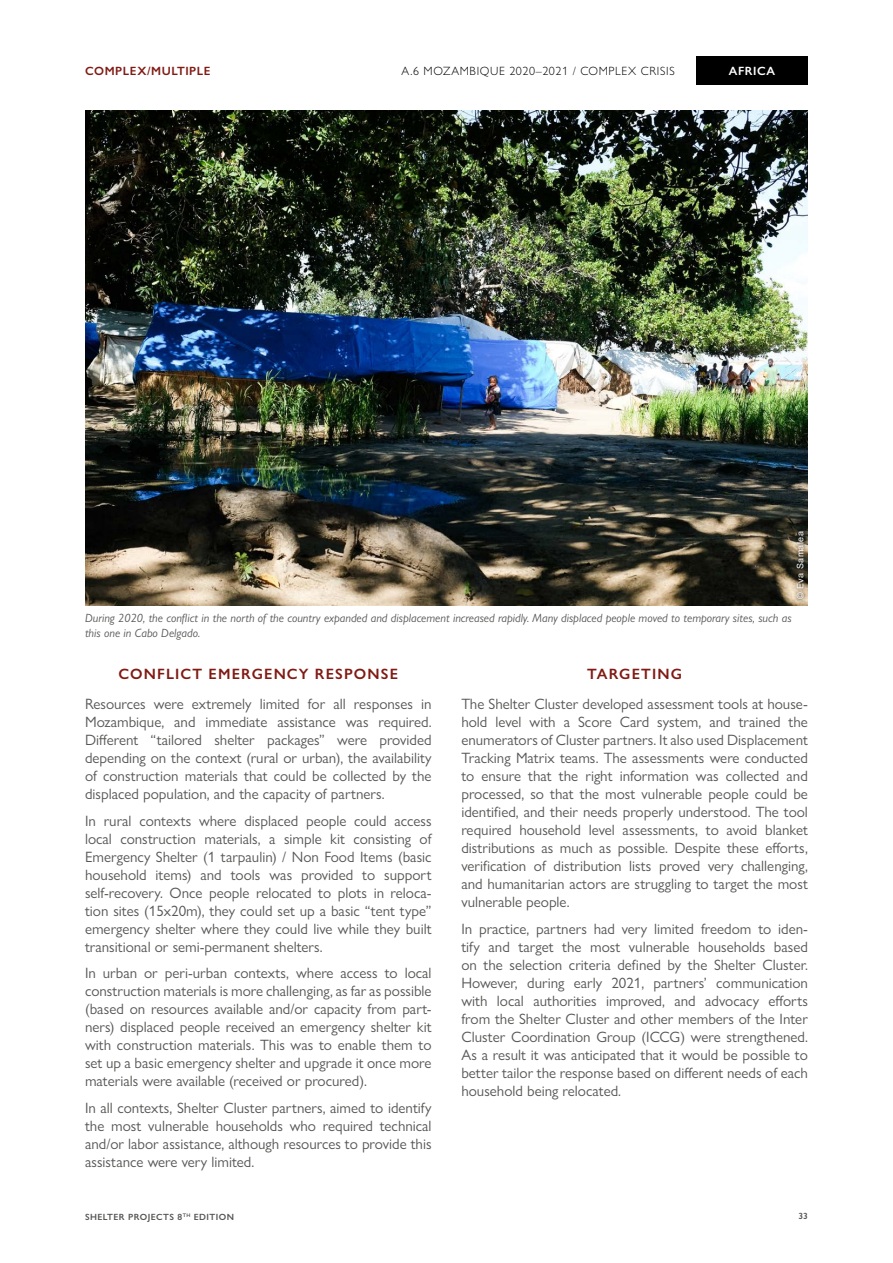
<style>
.page{position:relative;width:893px;height:1263px;background:#fff}
.page>*{position:absolute;margin:0;border:0;box-sizing:border-box;transform-origin:0 0}
.t1{font:15px/18px "Gill Sans Nova";color:#575756;text-align:justify}
.t2{font:600 15px "Gill Sans Nova";letter-spacing:.075em;color:#801a13}
.t3{font:italic 12px/14.4px "Gill Sans Nova";color:#575756}
.t4{font:300 12px "Gill Sans Nova";letter-spacing:.05em;color:#000}
.t5{font:600 12px "Gill Sans Nova";letter-spacing:.05em;color:#801a13}
.t6{font:600 12px "Gill Sans Nova";letter-spacing:.05em;color:#fff}
.t7{font:600 9px "Gill Sans Nova";letter-spacing:.05em;color:#575756}
.t8{font:9px "Arial";letter-spacing:.05em;color:#fff}
</style>
<div class="page">
<div style="left:696px;top:57px;width:112px;height:28px;background:#000"></div>
<img style="left:85px;top:111px;width:723px;height:495px">
<div style="left:793px;top:528px;width:14px;height:74px;background:#000;opacity:.75"></div>
<p class="t5" style="left:85px;top:63px;width:127px">COMPLEX/MULTIPLE</p>
<p class="t4" style="left:402px;top:64px;width:275px">A.6 MOZAMBIQUE 2020–2021 / COMPLEX CRISIS</p>
<p class="t6" style="left:729px;top:64px;width:48px">AFRICA</p>
<p class="t8" style="left:794px;top:599px;width:70px;rotate:-90deg">© Eva Samalea</p>
<p class="t3" style="left:85px;top:611px;width:708px">During 2020, the conflict in the north of the country expanded and displacement increased rapidly. Many displaced people moved to temporary sites, such as this one in Cabo Delgado.</p>
<p class="t2" style="left:119px;top:664px;width:281px">CONFLICT EMERGENCY RESPONSE</p>
<p class="t1" style="left:85px;top:695px;width:348px">Resources were extremely limited for all responses in Mozambique, and immediate assistance was required.<br>Different “tailored shelter packages” were provided depending on the context (rural or urban), the availability of construction materials that could be collected by the displaced population, and the capacity of partners.</p>
<p class="t1" style="left:85px;top:812px;width:348px">In rural contexts where displaced people could access local construction materials, a simple kit consisting of Emergency Shelter (1 tarpaulin) / Non Food Items (basic household items) and tools was provided to support self-recovery. Once people relocated to plots in reloca&shy;tion sites (15x20m), they could set up a basic “tent type” emergency shelter where they could live while they built transitional or semi-permanent shelters.</p>
<p class="t1" style="left:85px;top:964px;width:348px">In urban or peri-urban contexts, where access to local construction materials is more challenging, as far as possible (based on resources available and/or capacity from part&shy;ners) displaced people received an emergency shelter kit with construction materials. This was to enable them to set up a basic emergency shelter and upgrade it once more materials were available (received or procured).</p>
<p class="t1" style="left:85px;top:1099px;width:348px">In all contexts, Shelter Cluster partners, aimed to identify the most vulnerable households who required technical and/or labor assistance, although resources to provide this assistance were very limited.</p>
<p class="t2" style="left:587px;top:664px;width:96px">TARGETING</p>
<p class="t1" style="left:461px;top:695px;width:348px">The Shelter Cluster developed assessment tools at house&shy;hold level with a Score Card system, and trained the enumerators of Cluster partners. It also used Displacement Tracking Matrix teams. The assessments were conducted to ensure that the right information was collected and processed, so that the most vulnerable people could be identified, and their needs properly understood. The tool required household level assessments, to avoid blanket distributions as much as possible. Despite these efforts, verification of distribution lists proved very challenging, and humanitarian actors are struggling to target the most vulnerable people.</p>
<p class="t1" style="left:461px;top:920px;width:348px">In practice, partners had very limited freedom to iden&shy;tify and target the most vulnerable households based on the selection criteria defined by the Shelter Cluster.<br>However, during early 2021, partners’ communication with local authorities improved, and advocacy efforts from the Shelter Cluster and other members of the Inter Cluster Coordination Group (ICCG) were strengthened.<br>As a result it was anticipated that it would be possible to better tailor the response based on different needs of each household being relocated.</p>
<p class="t7" style="left:85px;top:1211px;width:150px">SHELTER PROJECTS 8<sup>TH</sup> EDITION</p>
<p class="t7" style="left:798px;top:1211px;width:11px">33</p>
</div>
